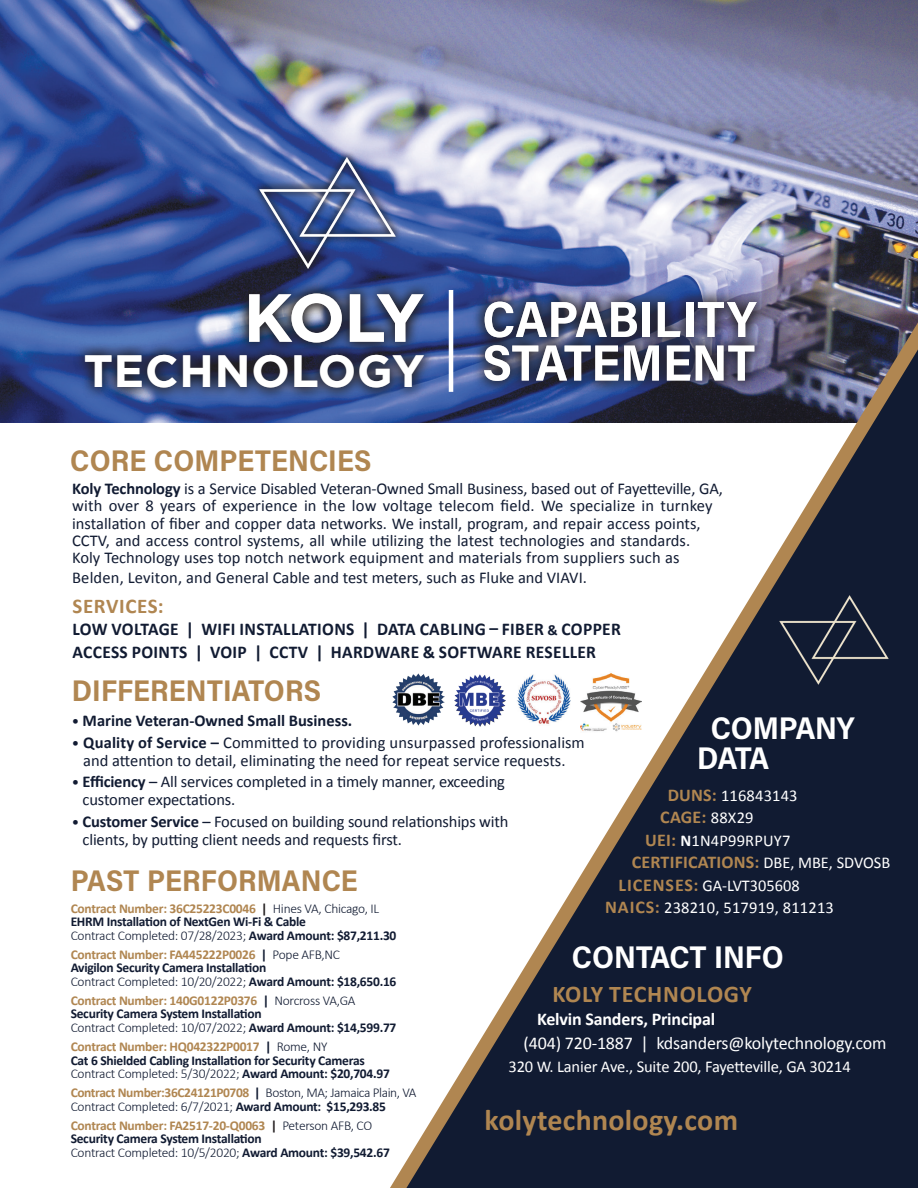
<style>
.page{position:relative;width:918px;height:1188px;background:#fff}
.page>*{position:absolute;margin:0;border:0;box-sizing:border-box;transform-origin:0 0}
.t1{font:700 67.8px "Gotham";color:#fff}
.t2{font:51px/43.5px "Acumin Variable Concept";color:#fff}
.t3{font:700 45.15px "Gotham";letter-spacing:.02em;color:#fff}
.t4{font:31.5px/30px "Acumin Variable Concept";letter-spacing:-.01em;color:#fff}
.t5{font:30px "Acumin Variable Concept";color:#b08651}
.t6{font:700 30px "Calibri";letter-spacing:.01em;color:#b08651}
.t7{font:700 24px "Calibri";letter-spacing:.03em;color:#b08651}
.t8{font:700 21px "Calibri";letter-spacing:.03em;color:#b08651}
.t9{font:700 18px/22.5px "Calibri";letter-spacing:.02em;color:#111b32}
.t10{font:18px "Calibri";letter-spacing:-.01em;color:#fff}
.t11{font:700 18px "Calibri";letter-spacing:.01em;color:#b08651}
.t12{font:700 18px "Calibri";letter-spacing:-.01em;color:#fff}
.t13{font:16.5px/17.2px "Calibri";color:#111b32}
.t14{font:16.5px/22.5px "Calibri";color:#fff}
.t15{font:700 16.5px "Calibri";color:#111b32}
.t16{font:700 13.5px/13.5px "Calibri";letter-spacing:-.02em;color:#111b32}
.t17{font:300 13.5px/13.5px "Calibri";letter-spacing:-.02em;color:#111b32}
.s1{font-weight:700}
.s2{font-size:15px}
.s3{font-weight:400;font-size:15px}
.s4{font-weight:700;font-size:18px;color:#b08651}
.s5{font-weight:400;font-size:16.5px;color:#fff}
.s6{color:#b08651}
.s7{color:#231f20}
.s8{font-weight:300}
.s9{font-weight:700;color:#b08651}
</style>
<div class="page">
<img style="left:0;top:0;width:918px;height:423px">
<svg style="left:390px;top:322px;width:528px;height:866px"></svg>
<svg style="left:406px;top:349px;width:512px;height:839px;fill:#111b32"></svg>
<hr style="left:449px;top:290px;width:4px;height:102px;background:#fff">
<svg style="left:253px;top:150px;width:149px;height:124px;background:#50659e"></svg>
<img style="left:780px;top:596px;width:109px;height:88px">
<svg style="left:73px;top:281px;width:362px;height:119px;background:#344471"></svg>
<svg style="left:472px;top:290px;width:296px;height:103px;background:#3b4161"></svg>
<img style="left:517px;top:671px;width:54px;height:57px">
<img style="left:393px;top:674px;width:52px;height:52px">
<img style="left:454px;top:675px;width:52px;height:52px">
<img style="left:581px;top:671px;width:61px;height:61px">
<h1 class="t1" style="left:243px;top:279px;width:183px">KOLY</h1>
<h3 class="t3" style="left:84px;top:345px;width:342px">TECHNOLOGY</h3>
<h3 class="t5" style="left:70px;top:440px;width:303px">CORE COMPETENCIES</h3>
<h2 class="t2" style="left:483px;top:296px;width:275px">CAPABILITY<br>STATEMENT</h2>
<p class="t13" style="left:72px;top:480px;width:652px"><span class="s1">Koly Technology</span> is a Service Disabled Veteran-Owned Small Business, based out of Fayetteville, GA, with over 8 years of experience in the low voltage telecom field. We specialize in turnkey installation of fiber and copper data networks. We install, program, and repair access points, CCTV, and access control systems, all while utilizing the latest technologies and standards.<br>Koly Technology uses top notch network equipment and materials from suppliers such as</p>
<p class="t13" style="left:72px;top:568px;width:516px">Belden, Leviton, and General Cable and test meters, such as Fluke and VIAVI.</p>
<p class="t8" style="left:73px;top:591px;width:93px">SERVICES:</p>
<p class="t9" style="left:73px;top:618px;width:550px">LOW VOLTAGE | WIFI INSTALLATIONS | DATA CABLING – FIBER <span class="s2">&amp;</span> COPPER<br>ACCESS POINTS | VOIP | CCTV | HARDWARE &amp; SOFTWARE RESELLER</p>
<h3 class="t5" style="left:72px;top:670px;width:251px">DIFFERENTIATORS</h3>
<p class="t15" style="left:72px;top:709px;width:282px"><span class="s3">•</span> Marine Veteran-Owned Small Business.</p>
<p class="t13" style="left:72px;top:733px;width:515px;line-height:18px;text-align:center"><span class="s2">•</span> <span class="s1">Quality of Service –</span> Committed to providing unsurpassed professionalism and attention to detail, eliminating the need for repeat service requests.</p>
<p class="t13" style="left:83px;top:772px;width:424px;line-height:18px;text-indent:-11px"><span class="s2">•</span> <span class="s1">Efficiency</span> – All services completed in a timely manner, exceeding customer expectations.</p>
<p class="t13" style="left:83px;top:812px;width:427px;line-height:18px;text-indent:-11px"><span class="s2">•</span> <span class="s1">Customer Service</span> – Focused on building sound relationships with clients, by putting client needs and requests first.</p>
<h3 class="t4" style="left:697px;top:712px;width:159px;text-indent:14px">COMPANY<br>DATA</h3>
<p class="t14" style="left:668px;top:783px;width:131px"><span class="s4">DUNS:</span> 116843143</p>
<p class="t11" style="left:660px;top:804px;width:95px">CAGE: <span class="s5">88X29</span></p>
<p class="t14" style="left:645px;top:828px;width:147px"><span class="s4">UEI:</span> <span class="s1">N</span>1N4P99RPUY7</p>
<p class="t11" style="left:632px;top:849px;width:260px">CERTIFICATIONS: <span class="s5">DBE, MBE, SDVOSB</span></p>
<p class="t14" style="left:605px;top:873px;width:230px;text-indent:14px"><span class="s4">LICENSES:</span> GA-LVT305608<br><span class="s4">NAICS:</span> 238210, 517919, 811213</p>
<h3 class="t4" style="left:572px;top:941px;width:213px">CONTACT INFO</h3>
<h3 class="t7" style="left:553px;top:977px;width:201px">KOLY TECHNOLOGY</h3>
<p class="t12" style="left:537px;top:1007px;width:180px">Kelvin Sanders, Principal</p>
<p class="t10" style="left:524px;top:1030px;width:364px">(404) 720-1887 | kdsanders@kolytechnology.com</p>
<p class="t14" style="left:509px;top:1055px;width:344px">320 W. Lanier Ave., Suite 200, Fayetteville, GA 30214</p>
<h3 class="t5" style="left:71px;top:860px;width:289px">PAST PERFORMANCE</h3>
<p class="t16" style="left:71px;top:901px;width:327px"><span class="s6">Contract Number: 36C25223C0046</span> <span class="s7">|</span> <span class="s8">Hines VA, Chicago, IL<br></span>EHRM Installation of NextGen Wi-Fi &amp; Cable<br><span class="s8">Contract Completed: 07/28/2023;</span> Award Amount: $87,211.30</p>
<p class="t16" style="left:71px;top:947px;width:327px"><span class="s6">Contract Number: FA445222P0026</span> | <span class="s8">Pope AFB,NC<br></span>Avigilon Security Camera Installation<br><span class="s8">Contract Completed: 10/20/2022;</span> Award Amount: $18,650.16</p>
<p class="t16" style="left:71px;top:993px;width:327px"><span class="s6">Contract Number: 140G0122P0376</span> | <span class="s8">Norcross VA,GA<br></span>Security Camera System Installation<br><span class="s8">Contract Completed: 10/07/2022;</span> Award Amount: $14,599.77</p>
<p class="t16" style="left:71px;top:1039px;width:321px"><span class="s6">Contract Number: HQ042322P0017</span> | <span class="s8">Rome, NY<br></span>Cat 6 Shielded Cabling Installation for Security Cameras<br><span class="s8">Contract Completed: 5/30/2022;</span> Award Amount: $20,704.97</p>
<p class="t17" style="left:71px;top:1086px;width:347px"><span class="s9">Contract Number:36C24121P0708</span> <span class="s1">|</span> Boston, MA; Jamaica Plain, VA<br>Contract Completed: 6/7/2021; <span class="s1">Award Amount: $15,293.85</span></p>
<p class="t16" style="left:71px;top:1118px;width:321px"><span class="s6">Contract Number: FA2517-20-Q0063</span> <span class="s7">|</span> <span class="s8">Peterson AFB, CO<br></span>Security Camera System Installation<br><span class="s8">Contract Completed: 10/5/2020;</span> Award Amount: $39,542.67</p>
<h3 class="t6" style="left:484px;top:1099px;width:255px">kolytechnology.com</h3>
</div>
